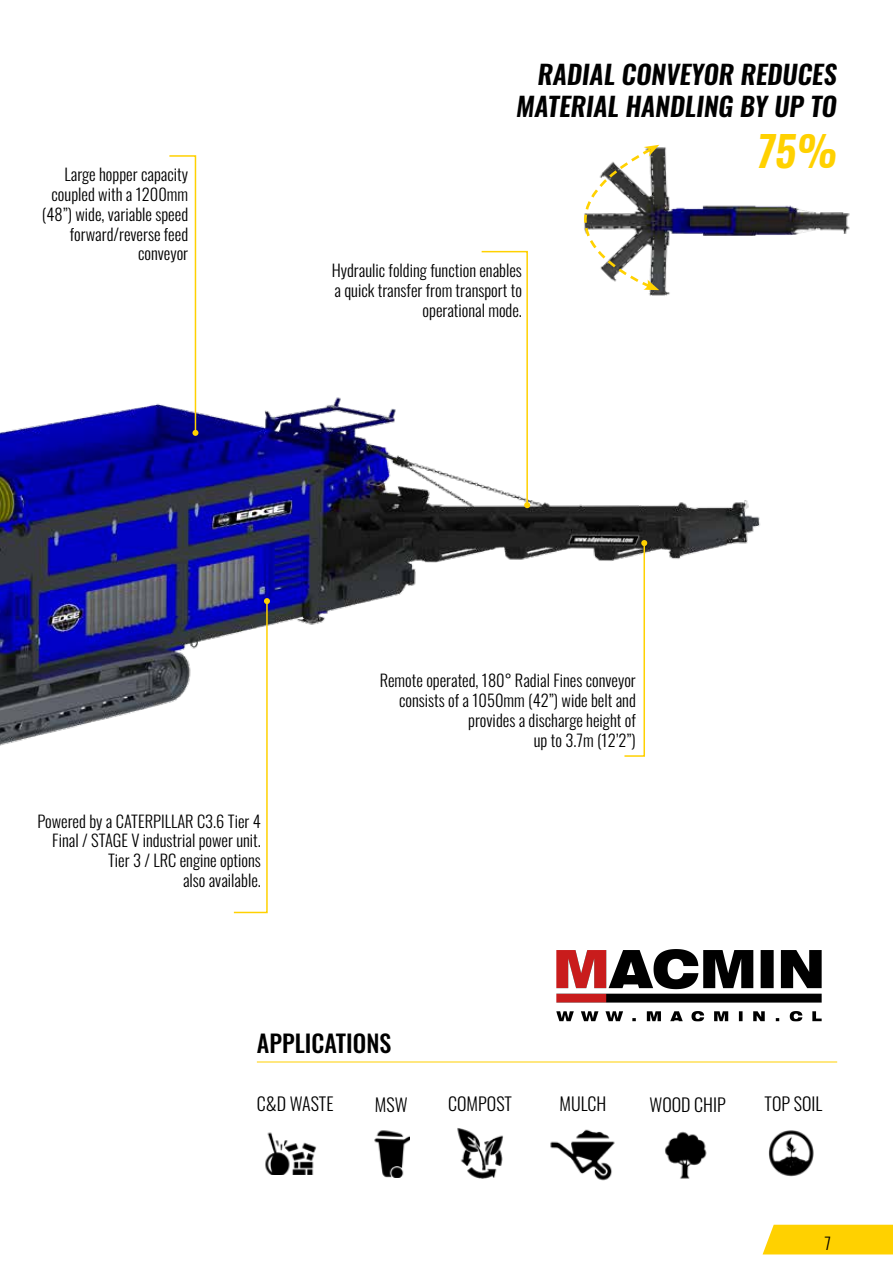
<style>
.page{position:relative;width:893px;height:1263px;background:#fff}
.page>*{position:absolute;margin:0;border:0;box-sizing:border-box;transform-origin:0 0}
.t1{font:600 42px "Oswald";color:#ffd100}
.t2{font:600 26.25px/31.5px "Oswald";color:#000;text-align:right}
.t3{font:500 24px "Oswald";color:#000}
.t4{font:300 18px "Oswald";color:#000}
.t5{font:300 16.5px/19.8px "Oswald";color:#000;text-align:right}
</style>
<div class="page">
<img style="left:0;top:397px;width:760px;height:349px">
<div style="left:763px;top:1225px;width:130px;height:29px;background:#ffd100"></div>
<img style="left:550px;top:1129px;width:65px;height:52px">
<img style="left:665px;top:1131px;width:42px;height:48px">
<img style="left:768px;top:1130px;width:46px;height:47px">
<img style="left:265px;top:1132px;width:52px;height:43px">
<img style="left:457px;top:1128px;width:46px;height:51px">
<img style="left:374px;top:1130px;width:36px;height:47px">
<hr style="left:257px;top:1061px;width:580px;height:1px;background:#ffd100">
<svg style="left:623px;top:540px;width:24px;height:217px"></svg>
<svg style="left:168px;top:155px;width:30px;height:281px"></svg>
<svg style="left:232px;top:598px;width:38px;height:316px"></svg>
<img style="left:658px;top:144px;width:192px;height:152px">
<svg style="left:480px;top:145px;width:179px;height:363px"></svg>
<img style="left:556px;top:950px;width:266px;height:72px">
<p class="t5" style="left:42px;top:163px;width:148px">Large hopper capacity coupled with a 1200mm (48”) wide, variable speed forward/reverse feed conveyor</p>
<h2 class="t2" style="left:516px;top:60px;width:327px">RADIAL CONVEYOR REDUCES<br>MATERIAL HANDLING BY UP TO</h2>
<h1 class="t1" style="left:756px;top:129px;width:90px">75%</h1>
<p class="t5" style="left:332px;top:258px;width:192px">Hydraulic folding function enables a quick transfer from transport to operational mode.</p>
<p class="t5" style="left:37px;top:809px;width:225px">Powered by a CATERPILLAR C3.6 Tier 4<br>Final / STAGE V industrial power unit.<br>Tier 3 / LRC engine options<br>also available.</p>
<p class="t5" style="left:380px;top:669px;width:258px">Remote operated, 180° Radial Fines conveyor consists of a 1050mm (42”) wide belt and provides a discharge height of<br>up to 3.7m (12’2”)</p>
<h3 class="t3" style="left:257px;top:1031px;width:136px">APPLICATIONS</h3>
<p class="t4" style="left:257px;top:1087px;width:78px">C&amp;D WASTE</p>
<p class="t4" style="left:375px;top:1089px;width:34px">MSW</p>
<p class="t4" style="left:448px;top:1087px;width:65px">COMPOST</p>
<p class="t4" style="left:559px;top:1087px;width:48px">MULCH</p>
<p class="t4" style="left:649px;top:1089px;width:78px">WOOD CHIP</p>
<p class="t4" style="left:765px;top:1087px;width:59px">TOP SOIL</p>
<p class="t5" style="left:824px;top:1231px;width:8px">7</p>
</div>
